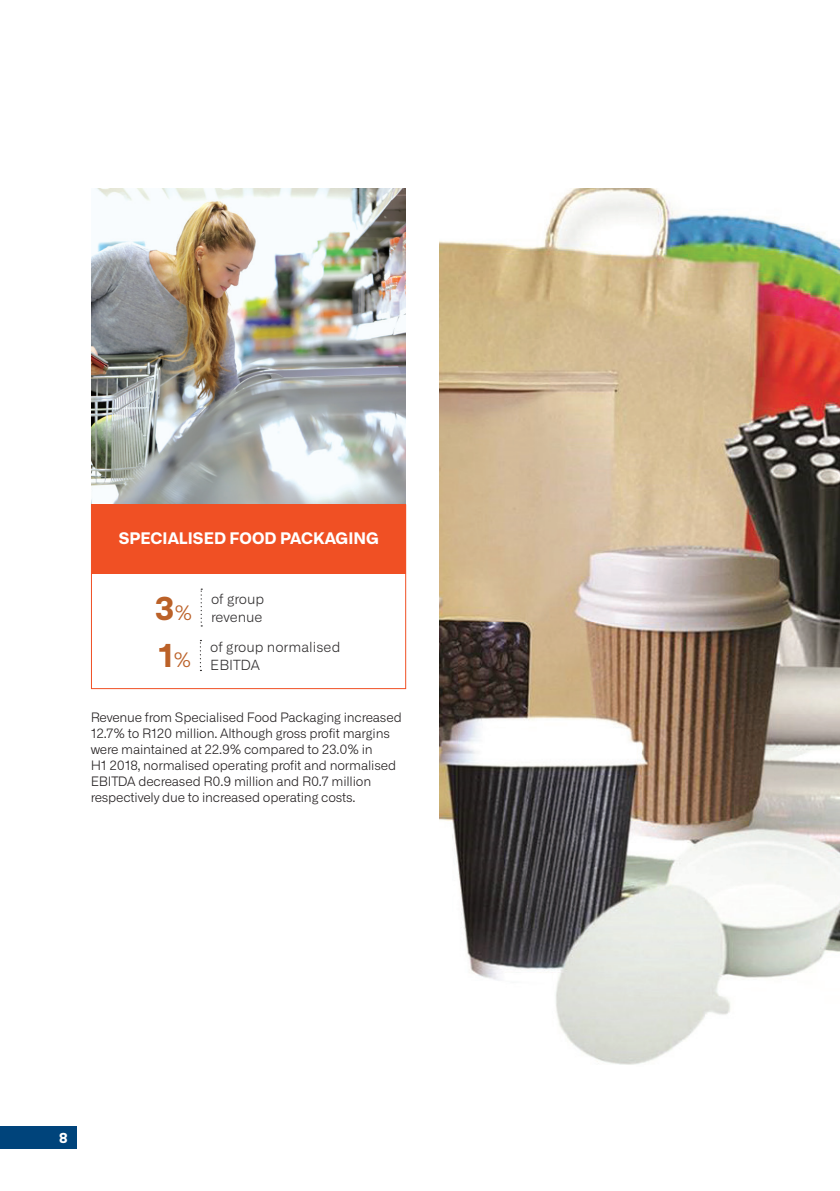
<style>
.page{position:relative;width:840px;height:1191px;background:#fff}
.page>*{position:absolute;margin:0;border:0;box-sizing:border-box;transform-origin:0 0}
.t1{font:700 32px "Alliance No.1";color:#bb6128}
.t2{font:700 16px "Alliance No.1";color:#fff}
.t3{font:300 14px/18px "Alliance No.1";color:#312f30}
.t4{font:700 14px "Alliance No.1";color:#fff}
.t5{font:300 13px/16px "Alliance No.1";letter-spacing:-.015em;color:#231f20}
.s1{font-weight:300;font-size:20px}
</style>
<div class="page">
<img style="left:439px;top:189px;width:400px;height:876px">
<div style="left:91px;top:504px;width:314px;height:70px;background:#f05024"></div>
<img style="left:91px;top:189px;width:314px;height:315px">
<svg style="left:200px;top:588px;width:2px;height:38px"></svg>
<svg style="left:200px;top:640px;width:1px;height:31px"></svg>
<div style="left:0;top:1126px;width:76px;height:23px;background:#00447b"></div>
<p class="t2" style="left:119px;top:528px;width:262px">SPECIALISED FOOD PACKAGING</p>
<h1 class="t1" style="left:155px;top:587px;width:39px">3<span class="s1">%</span></h1>
<p class="t3" style="left:211px;top:590px;width:55px">of group revenue</p>
<h1 class="t1" style="left:158px;top:635px;width:35px">1<span class="s1">%</span></h1>
<p class="t3" style="left:210px;top:637px;width:131px">of group normalised<br>EBITDA</p>
<p class="t5" style="left:91px;top:709px;width:312px">Revenue from Specialised Food Packaging increased 12.7% to R120 million. Although gross profit margins were maintained at 22.9% compared to 23.0% in<br>H1 2018, normalised operating profit and normalised EBITDA decreased R0.9 million and R0.7 million respectively due to increased operating costs.</p>
<p class="t4" style="left:59px;top:1128px;width:10px">8</p>
</div>
